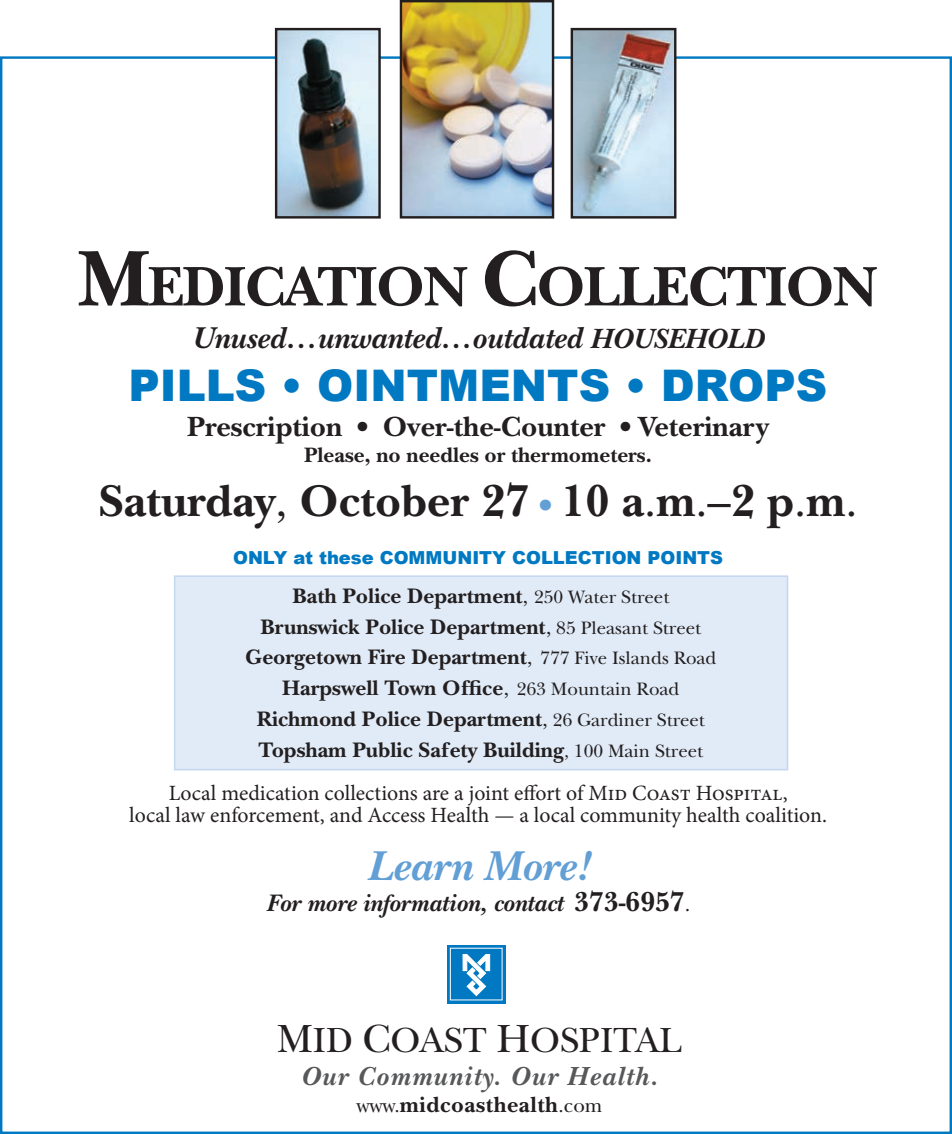
<style>
.page{position:relative;width:952px;height:1134px;background:#fff}
.page>*{position:absolute;margin:0;border:0;box-sizing:border-box;transform-origin:0 0}
.t1{font:700 58.05px "New Baskerville Std";letter-spacing:-.025em;color:#231f20}
.t2{font:700 46.57px "New Baskerville Std";color:#231f20}
.t3{font:900 43.65px "Arial";color:#0079c2}
.t4{font:italic 700 43.65px "New Baskerville Std";color:#629fd5}
.t5{font:36.45px "New Baskerville Std";color:#231f20}
.t6{font:italic 700 31.5px "New Baskerville Std";color:#231f20}
.t7{font:700 29.03px "New Baskerville Std";color:#231f20}
.t8{font:italic 700 27.45px "New Baskerville Std";letter-spacing:.05em;color:#57585a}
.t9{font:italic 700 24.97px "New Baskerville Std";color:#231f20}
.t10{font:700 22.72px "New Baskerville Std";letter-spacing:.025em;color:#231f20}
.t11{font:700 21.82px "New Baskerville Std";color:#231f20}
.t12{font:21.82px/21.8px "Minion Pro";color:#231f20;text-align:center}
.t13{font:900 18px "Arial";color:#0079c2}
.s1{font-size:82.35px}
.s2{font-size:29.03px}
.s3{font-weight:400}
.s4{font-weight:400;font-size:32.18px;color:#629fd5}
.s5{font-weight:400;font-size:18.68px}
.s6{font-style:normal;font-size:28.57px}
.s7{font-weight:400;font-style:normal;font-size:21.38px}
.s8{font-size:40.95px}
.s9{font-weight:400;font-size:20.47px}
</style>
<div class="page">
<svg style="left:447px;top:945px;width:58px;height:58px;fill:#0079c2"></svg>
<svg style="left:462px;top:954px;width:28px;height:42px"></svg>
<img style="left:278px;top:31px;width:100px;height:185px">
<div style="left:275px;top:28px;width:106px;height:191px;border:2px solid #231f20"></div>
<img style="left:573px;top:31px;width:100px;height:185px">
<div style="left:570px;top:28px;width:106px;height:191px;border:2px solid #231f20"></div>
<img style="left:403px;top:3px;width:148px;height:213px">
<div style="left:400px;top:0;width:154px;height:219px;border:2px solid #231f20"></div>
<div style="left:174px;top:575px;width:614px;height:195px;background:#e1ebf7;border:2px solid #c6d8ef"></div>
<p class="t1" style="left:78px;top:253px;width:802px"><span class="s1">M</span>EDICATION <span class="s1">C</span>OLLECTION</p>
<p class="t6" style="left:192px;top:320px;width:574px">Unused…unwanted…outdated <span class="s2">HOUSEHOLD</span></p>
<p class="t3" style="left:128px;top:354px;width:700px">PILLS • OINTMENTS • DROPS</p>
<p class="t7" style="left:187px;top:409px;width:583px">Prescription • Over-the-Counter • Veterinary</p>
<p class="t11" style="left:304px;top:442px;width:349px">Please, no needles or thermometers.</p>
<p class="t2" style="left:99px;top:473px;width:760px">Saturday<span class="s3">,</span> October 27 <span class="s4">•</span> 10 a<span class="s3">.</span>m<span class="s3">.–</span>2 p<span class="s3">.</span>m<span class="s3">.</span></p>
<p class="t13" style="left:233px;top:545px;width:491px">ONLY at these COMMUNITY COLLECTION POINTS</p>
<p class="t11" style="left:292px;top:583px;width:378px">Bath Police Department<span class="s3">,</span> <span class="s5">250 Water Street</span></p>
<p class="t11" style="left:260px;top:614px;width:442px">Brunswick Police Department<span class="s3">,</span> <span class="s5">85 Pleasant Street</span></p>
<p class="t11" style="left:245px;top:645px;width:473px">Georgetown Fire Department<span class="s3">,</span> <span class="s5">777 Five Islands Road</span></p>
<p class="t11" style="left:282px;top:675px;width:399px">Harpswell Town Office<span class="s3">,</span> <span class="s5">263 Mountain Road</span></p>
<p class="t11" style="left:257px;top:706px;width:450px">Richmond Police Department<span class="s3">,</span> <span class="s5">26 Gardiner Street</span></p>
<p class="t11" style="left:259px;top:737px;width:446px">Topsham Public Safety Building<span class="s5">, 100 Main Street</span></p>
<p class="t12" style="left:129px;top:782px;width:699px">Local medication collections are a joint effort of Mid Coast Hospital,<br>local law enforcement, and Access Health — a local community health coalition.</p>
<p class="t4" style="left:367px;top:841px;width:225px">Learn More!</p>
<p class="t9" style="left:266px;top:889px;width:426px">For more information, contact <span class="s6">373-6957</span><span class="s7">.</span></p>
<p class="t5" style="left:277px;top:1019px;width:407px"><span class="s8">M</span>ID <span class="s8">C</span>OAST <span class="s8">H</span>OSPITAL</p>
<p class="t8" style="left:301px;top:1060px;width:358px">Our Community. Our Health.</p>
<p class="t10" style="left:356px;top:1092px;width:248px"><span class="s9">www.</span>midcoasthealth<span class="s9">.com</span></p>
</div>
